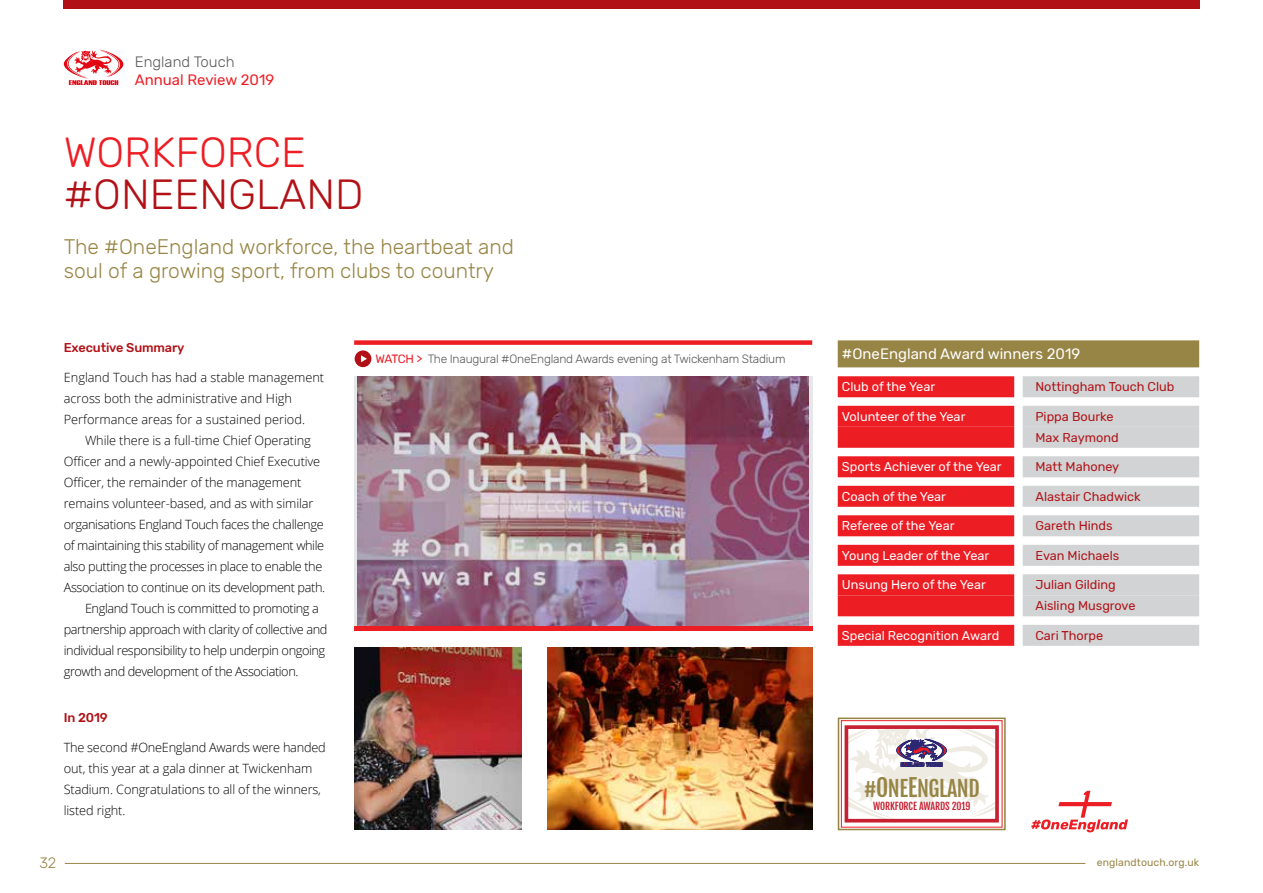
<style>
.page{position:relative;width:1263px;height:893px;background:#fff}
.page>*{position:absolute;margin:0;border:0;box-sizing:border-box;transform-origin:0 0}
.t1{font:300 42px "Rubik";color:#b11116}
.t2{font:300 42px "Rubik";color:#ed1d24}
.t3{font:21.75px "Fjalla One";letter-spacing:-.02em;color:#978545}
.t4{font:300 21px/24px "Rubik";color:#978545}
.t5{font:15px "Rubik";color:#fff}
.t6{font:15px "Rubik";color:#ed1d24}
.t7{font:300 15px "Rubik";color:#58595b}
.t8{font:300 15px "Rubik";color:#978545}
.t9{font:300 12.75px/21px "Open Sans";letter-spacing:-.02em;color:#000}
.t10{font:12.75px "Rubik";color:#fff}
.t11{font:12.75px/21px "Rubik";color:#b11116}
.t12{font:300 12.75px/21px "Open Sans";color:#000}
.t13{font:500 12.75px "Rubik";letter-spacing:-.01em;color:#b11116}
.t14{font:300 12px "Rubik";letter-spacing:-.02em;color:#58595b}
.t15{font:10.5px "Rubik";letter-spacing:.01em;color:#978545}
.t16{font:9.9px "Fjalla One";letter-spacing:-.01em;color:#c72030}
.s1{font-weight:400;color:#ed1d24}
.s2{font-size:23.85px}
</style>
<div class="page">
<hr style="left:65px;top:863px;width:1020px;height:1px;background:#978545">
<img style="left:547px;top:647px;width:265px;height:182px">
<img style="left:354px;top:647px;width:168px;height:182px">
<div style="left:64px;top:0;width:1136px;height:9px;background:#b11116"></div>
<div style="left:838px;top:340px;width:361px;height:27px;background:#978545"></div>
<div style="left:838px;top:376px;width:176px;height:21px;background:#ed1d24"></div>
<div style="left:838px;top:406px;width:176px;height:21px;background:#ed1d24"></div>
<div style="left:838px;top:427px;width:176px;height:21px;background:#ed1d24"></div>
<div style="left:838px;top:456px;width:176px;height:21px;background:#ed1d24"></div>
<div style="left:838px;top:486px;width:176px;height:21px;background:#ed1d24"></div>
<div style="left:838px;top:515px;width:176px;height:21px;background:#ed1d24"></div>
<div style="left:838px;top:545px;width:176px;height:21px;background:#ed1d24"></div>
<div style="left:838px;top:574px;width:176px;height:21px;background:#ed1d24"></div>
<div style="left:838px;top:595px;width:176px;height:21px;background:#ed1d24"></div>
<div style="left:838px;top:625px;width:176px;height:21px;background:#ed1d24"></div>
<div style="left:1023px;top:376px;width:176px;height:21px;background:#d1d3d4"></div>
<div style="left:1023px;top:406px;width:176px;height:21px;background:#d1d3d4"></div>
<div style="left:1023px;top:427px;width:176px;height:21px;background:#d1d3d4"></div>
<div style="left:1023px;top:456px;width:176px;height:21px;background:#d1d3d4"></div>
<div style="left:1023px;top:486px;width:176px;height:21px;background:#d1d3d4"></div>
<div style="left:1023px;top:515px;width:176px;height:21px;background:#d1d3d4"></div>
<div style="left:1023px;top:545px;width:176px;height:21px;background:#d1d3d4"></div>
<div style="left:1023px;top:574px;width:176px;height:21px;background:#d1d3d4"></div>
<div style="left:1023px;top:595px;width:176px;height:21px;background:#d1d3d4"></div>
<div style="left:1023px;top:625px;width:176px;height:21px;background:#d1d3d4"></div>
<div style="left:354px;top:340px;width:458px;height:5px;background:#ed1d24"></div>
<svg style="left:355px;top:350px;width:16px;height:17px"></svg>
<hr style="left:354px;top:626px;width:458px;height:4px;background:#ed1d24">
<svg style="left:1031px;top:791px;width:97px;height:41px"></svg>
<div style="left:838px;top:717px;width:168px;height:113px;background:#f4787c;border:2px solid #978545"></div>
<div style="left:841px;top:720px;width:161px;height:107px;background:#fff;border:1px solid #ed1d24"></div>
<svg style="left:849px;top:730px;width:145px;height:87px"></svg>
<div style="left:844px;top:725px;width:155px;height:97px;border:4px solid #c72030"></div>
<img style="left:357px;top:376px;width:452px;height:250px">
<svg style="left:64px;top:50px;width:59px;height:35px"></svg>
<p class="t7" style="left:135px;top:53px;width:101px">England Touch</p>
<p class="t6" style="left:135px;top:71px;width:141px">Annual Review 2019</p>
<h1 class="t2" style="left:64px;top:129px;width:244px">WORKFORCE</h1>
<h1 class="t1" style="left:64px;top:171px;width:301px">#ONEENGLAND</h1>
<h3 class="t4" style="left:64px;top:235px;width:452px">The #OneEngland workforce, the heartbeat and soul of a growing sport, from clubs to country</h3>
<p class="t13" style="left:64px;top:340px;width:122px">Executive Summary</p>
<p class="t12" style="left:64px;top:366px;width:262px">England Touch has had a stable management across both the administrative and High<br>Performance areas for a sustained period.</p>
<p class="t9" style="left:85px;top:429px;width:227px">While there is a full-time Chief Operating</p>
<p class="t9" style="left:64px;top:450px;width:258px">Officer and a newly-appointed Chief Executive</p>
<p class="t9" style="left:64px;top:471px;width:239px">Officer, the remainder of the management</p>
<p class="t9" style="left:64px;top:492px;width:251px">remains volunteer-based, and as with similar</p>
<p class="t9" style="left:64px;top:513px;width:261px">organisations England Touch faces the challenge</p>
<p class="t9" style="left:64px;top:534px;width:262px">of maintaining this stability of management while</p>
<p class="t9" style="left:64px;top:555px;width:260px">also putting the processes in place to enable the</p>
<p class="t9" style="left:64px;top:576px;width:263px">Association to continue on its development path.</p>
<p class="t9" style="left:85px;top:597px;width:235px">England Touch is committed to promoting a</p>
<p class="t9" style="left:64px;top:618px;width:265px">partnership approach with clarity of collective and</p>
<p class="t9" style="left:64px;top:639px;width:263px">individual responsibility to help underpin ongoing</p>
<p class="t9" style="left:64px;top:660px;width:236px">growth and development of the Association.</p>
<p class="t13" style="left:64px;top:710px;width:46px">In 2019</p>
<p class="t9" style="left:64px;top:736px;width:263px">The second #OneEngland Awards were handed out, this year at a gala dinner at Twickenham Stadium. Congratulations to all of the winners, listed right.</p>
<p class="t14" style="left:375px;top:352px;width:412px"><span class="s1">WATCH &gt;</span> The Inaugural #OneEngland Awards evening at Twickenham Stadium</p>
<p class="t5" style="left:842px;top:345px;width:240px">#OneEngland Award winners 2019</p>
<p class="t10" style="left:842px;top:379px;width:95px">Club of the Year</p>
<p class="t10" style="left:842px;top:409px;width:125px">Volunteer of the Year</p>
<p class="t11" style="left:1035px;top:377px;width:140px">Nottingham Touch Club</p>
<p class="t11" style="left:1035px;top:406px;width:85px">Pippa Bourke<br>Max Raymond</p>
<p class="t11" style="left:1035px;top:457px;width:85px">Matt Mahoney</p>
<p class="t11" style="left:1035px;top:486px;width:107px">Alastair Chadwick</p>
<p class="t11" style="left:1035px;top:516px;width:79px">Gareth Hinds</p>
<p class="t11" style="left:1035px;top:545px;width:85px">Evan Michaels</p>
<p class="t11" style="left:1035px;top:575px;width:102px">Julian Gilding<br>Aisling Musgrove</p>
<p class="t11" style="left:1035px;top:625px;width:69px">Cari Thorpe</p>
<p class="t10" style="left:842px;top:460px;width:161px">Sports Achiever of the Year</p>
<p class="t10" style="left:842px;top:489px;width:106px">Coach of the Year</p>
<p class="t10" style="left:842px;top:519px;width:114px">Referee of the Year</p>
<p class="t10" style="left:842px;top:548px;width:149px">Young Leader of the Year</p>
<p class="t10" style="left:842px;top:578px;width:145px">Unsung Hero of the Year</p>
<p class="t10" style="left:842px;top:628px;width:159px">Special Recognition Award</p>
<h2 class="t3" style="left:864px;top:775px;width:117px"><span class="s2">#O</span>NE<span class="s2">E</span>NGLAND</h2>
<p class="t16" style="left:873px;top:800px;width:99px">WORKFORCE AWARDS 2019</p>
<p class="t8" style="left:40px;top:854px;width:18px">32</p>
<p class="t15" style="left:1097px;top:856px;width:104px">englandtouch.org.uk</p>
</div>
